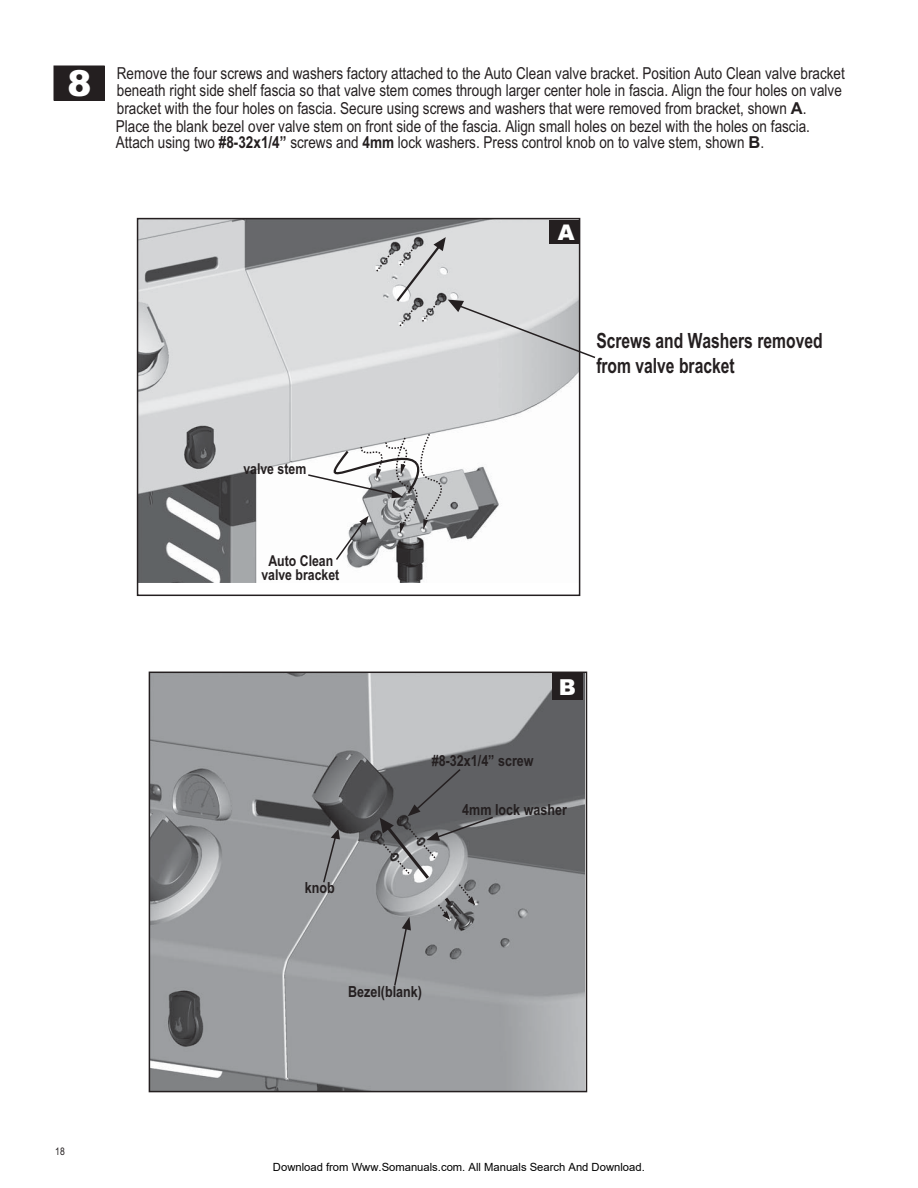
<style>
.page{position:relative;width:918px;height:1188px;background:#fff}
.page>*{position:absolute;margin:0;border:0;box-sizing:border-box;transform-origin:0 0}
.t1{font:900 36px "Arial";color:#fff}
.t2{font:900 22.05px "Arial";color:#fff}
.t3{font:900 21.6px "Arial";color:#fff}
.t4{font:700 21px/25.2px "Arial Narrow";color:#241f20;scale:.91 1}
.t5{font:16.5px/17.5px "Arial Narrow";color:#241f20}
.t6{font:700 15.3px "Arial Narrow";color:#241f20}
.t7{font:700 15px/14px "Arial Narrow";color:#241f20;text-align:center}
.t8{font:11.25px "Arial";color:#000}
.t9{font:10.5px "Arial Narrow";color:#241f20}
.s1{font-family:"Arial";font-weight:700}
.s2{font-weight:700}
</style>
<div class="page">
<img style="left:140px;top:221px;width:437px;height:361px">
<img style="left:152px;top:675px;width:432px;height:414px">
<div style="left:54px;top:66px;width:50px;height:34px;background:#241f20"></div>
<div style="left:137px;top:218px;width:443px;height:378px;border:2px solid #241f20"></div>
<div style="left:550px;top:220px;width:30px;height:24px;background:#241f20"></div>
<div style="left:149px;top:672px;width:438px;height:420px;border:2px solid #241f20"></div>
<div style="left:552px;top:673px;width:31px;height:27px;background:#241f20"></div>
<svg style="left:380px;top:767px;width:115px;height:220px;background:#848588"></svg>
<svg style="left:322px;top:829px;width:18px;height:55px"></svg>
<svg style="left:374px;top:237px;width:222px;height:122px;background:#d1d2d3"></svg>
<svg style="left:306px;top:433px;width:151px;height:129px"></svg>
<h1 class="t1" style="left:67px;top:63px;width:26px">8</h1>
<p class="t5" style="left:117px;top:66px;width:730px">Remove the four screws and washers factory attached to the Auto Clean valve bracket. Position Auto Clean valve bracket beneath right side shelf fascia so that valve stem comes through larger center hole in fascia. Align the four holes on valve bracket with the four holes on fascia. Secure using screws and washers that were removed from bracket, shown <span class="s1">A</span>.</p>
<p class="t5" style="left:116px;top:120px;width:696px;line-height:16px">Place the blank bezel over valve stem on front side of the fascia. Align small holes on bezel with the holes on fascia.<br>Attach using two <span class="s2">#8-32x1/4”</span> screws and <span class="s2">4mm</span> lock washers. Press control knob on to valve stem, shown <span class="s1">B</span>.</p>
<h3 class="t3" style="left:558px;top:220px;width:18px">A</h3>
<p class="t7" style="left:243px;top:462px;width:64px">valve stem</p>
<p class="t7" style="left:261px;top:554px;width:79px">Auto Clean valve bracket</p>
<p class="t4" style="left:596px;top:328px;width:250px">Screws and Washers removed from valve bracket</p>
<p class="t6" style="left:305px;top:879px;width:31px">knob</p>
<h2 class="t2" style="left:559px;top:674px;width:19px">B</h2>
<p class="t6" style="left:432px;top:752px;width:103px">#8-32x1/4” screw</p>
<p class="t6" style="left:462px;top:800px;width:106px">4mm lock washer</p>
<p class="t6" style="left:348px;top:983px;width:75px">Bezel(blank)</p>
<p class="t9" style="left:55px;top:1148px;width:11px">18</p>
<p class="t8" style="left:273px;top:1160px;width:373px">Download from Www.Somanuals.com. All Manuals Search And Download.</p>
</div>
